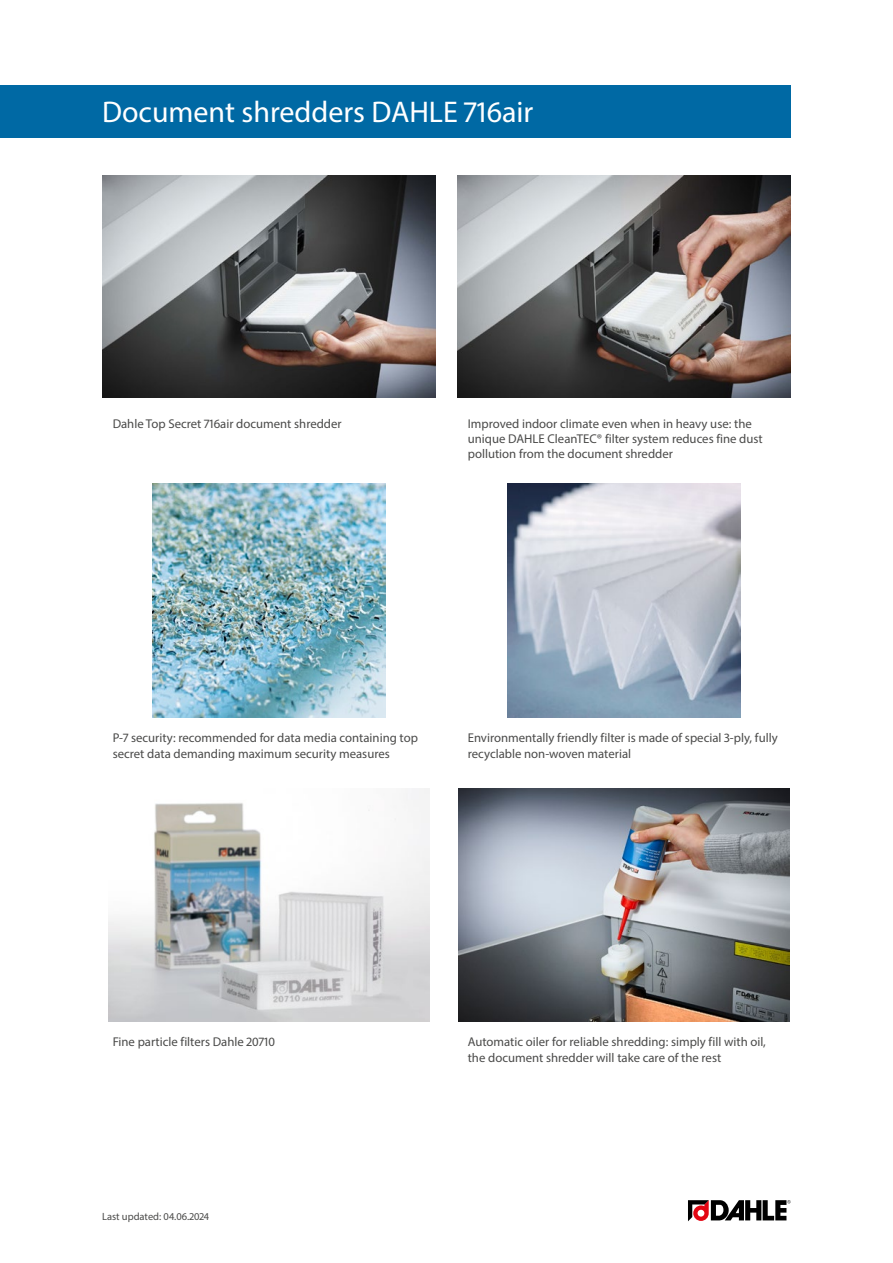
<style>
.page{position:relative;width:893px;height:1263px;background:#fff}
.page>*{position:absolute;margin:0;border:0;box-sizing:border-box;transform-origin:0 0}
.Produktname{font:30px "Myriad Pro";color:#fff}
.Fliesstexte{font:12.75px/15.3px "Myriad Pro";color:#4a4a49}
.t1{font:10.5px "Myriad Pro";color:#4a4a49}
</style>
<div class="page">
<img style="left:102px;top:175px;width:334px;height:223px">
<img style="left:457px;top:175px;width:334px;height:223px">
<img style="left:152px;top:484px;width:234px;height:234px">
<img style="left:507px;top:484px;width:234px;height:234px">
<img style="left:108px;top:788px;width:322px;height:234px">
<img style="left:458px;top:788px;width:332px;height:234px">
<svg style="left:688px;top:1200px;width:103px;height:21px"></svg>
<div style="left:0;top:85px;width:791px;height:53px;background:#0069a4"></div>
<p class="Produktname" style="left:102px;top:94px;width:433px">Document shredders DAHLE 716air</p>
<p class="Fliesstexte" style="left:113px;top:416px;width:231px">Dahle Top Secret 716air document shredder</p>
<p class="Fliesstexte" style="left:468px;top:416px;width:297px">Improved indoor climate even when in heavy use: the unique DAHLE CleanTEC® filter system reduces fine dust pollution from the document shredder</p>
<p class="Fliesstexte" style="left:113px;top:730px;width:307px">P-7 security: recommended for data media containing top secret data demanding maximum security measures</p>
<p class="Fliesstexte" style="left:468px;top:730px;width:311px">Environmentally friendly filter is made of special 3-ply, fully recyclable non-woven material</p>
<p class="Fliesstexte" style="left:113px;top:1034px;width:164px">Fine particle filters Dahle 20710</p>
<p class="Fliesstexte" style="left:468px;top:1034px;width:300px">Automatic oiler for reliable shredding: simply fill with oil, the document shredder will take care of the rest</p>
<p class="t1" style="left:102px;top:1210px;width:109px">Last updated: 04.06.2024</p>
</div>
